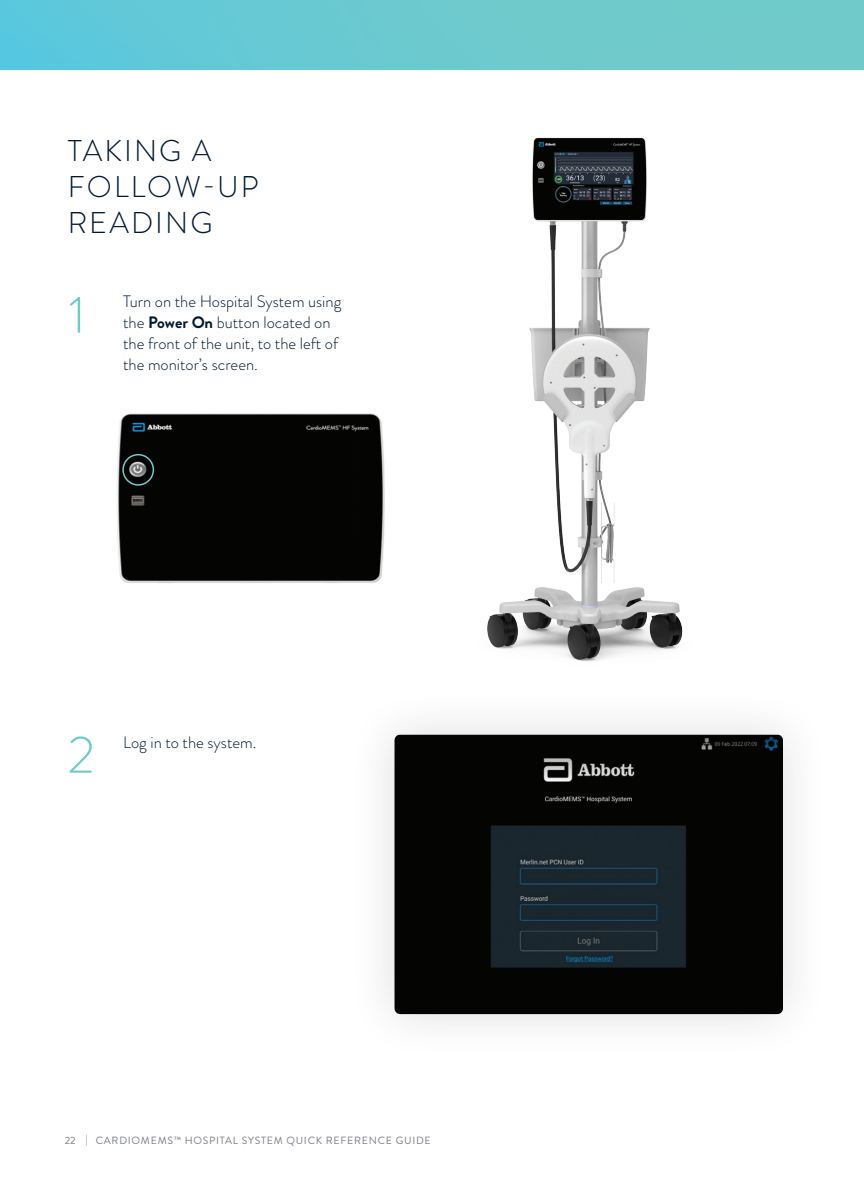
<style>
.page{position:relative;width:864px;height:1188px;background:#fff}
.page>*{position:absolute;margin:0;border:0;box-sizing:border-box;transform-origin:0 0}
.t1{font:300 52.5px "Brandon Grotesque";color:#6fcaca}
.t2{font:300 30px/36px "Brandon Grotesque";letter-spacing:.07em;color:#001932}
.t3{font:300 16.5px/21px "Brandon Grotesque";color:#001932}
.t4{font:10.5px "Brandon Grotesque";letter-spacing:.07em;color:#787d83}
.s1{font-weight:700}
</style>
<div class="page">
<div style="left:0;top:0;width:864px;height:70px;background:linear-gradient(to right,#5dc8dc,#75cbc6)"></div>
<img style="left:117px;top:413px;width:268px;height:169px">
<div style="left:78px;top:404px;width:339px;height:180px;border:1px solid #fff;border-radius:3px"></div>
<img style="left:467px;top:19px;width:245px;height:643px">
<div style="left:347px;top:688px;width:483px;height:373px;background:#fbfbfb"></div>
<img style="left:395px;top:735px;width:388px;height:279px">
<div style="left:122px;top:454px;width:32px;height:32px;border:2px solid #6fcaca;border-radius:50%"></div>
<p class="t2" style="left:68px;top:133px;width:192px">TAKING A<br>FOLLOW-UP<br>READING</p>
<p class="t1" style="left:69px;top:279px;width:18px">1</p>
<p class="t3" style="left:123px;top:291px;width:220px">Turn on the Hospital System using the <span class="s1">Power On</span> button located on the front of the unit, to the left of the monitor’s screen.</p>
<p class="t1" style="left:68px;top:719px;width:29px">2</p>
<p class="t3" style="left:123px;top:731px;width:135px">Log in to the system.</p>
<p class="t4" style="left:65px;top:1133px;width:368px">22 | CARDIOMEMS™ HOSPITAL SYSTEM QUICK REFERENCE GUIDE</p>
</div>
